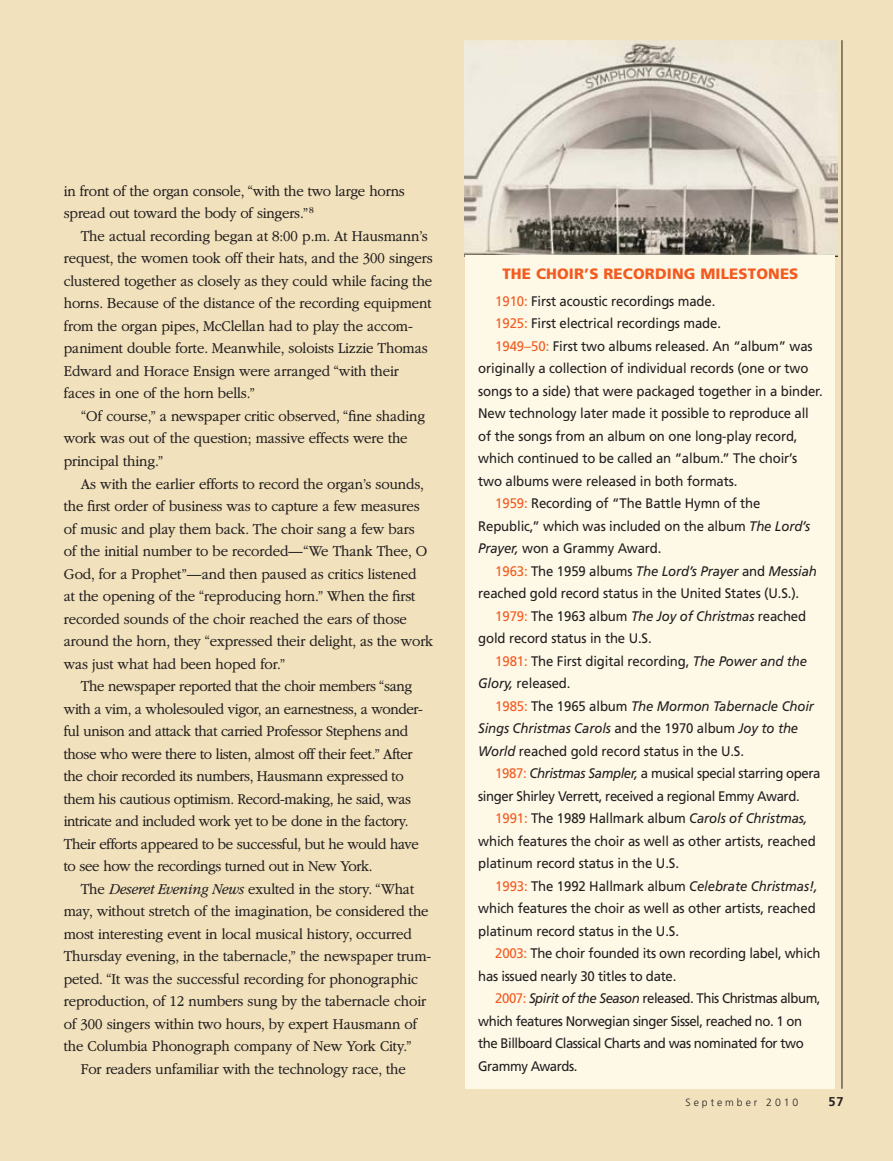
<style>
.page{position:relative;width:893px;height:1161px;background:#f1e1bc}
.page>*{position:absolute;margin:0;border:0;box-sizing:border-box;transform-origin:0 0}
.t1{font:300 15.75px/22.5px "Garamondlds Lat Plus";letter-spacing:-.01em;color:#231f20;scale:.95 1}
.t2{font:900 15px "Frutigerlds Lat";letter-spacing:.01em;color:#f25b21}
.t3{font:13.8px "Frutigerlds Lat";letter-spacing:-.01em;color:#231f20;scale:.95 1}
.t4{font:13.8px "Frutigerlds Lat";letter-spacing:-.035em;color:#231f20;scale:.95 1}
.t5{font:italic 13.8px "Frutigerlds Lat";letter-spacing:-.01em;color:#231f20;scale:.95 1}
.t6{font:13.8px "Frutigerlds Lat";letter-spacing:-.03em;color:#231f20;scale:.95 1}
.t7{font:700 12.75px "Frutigerlds Lat";color:#231f20}
.t8{font:300 10.5px "Frutigerlds Lat";letter-spacing:.28em;color:#231f20}
.s1{font-style:italic}
.s2{color:#f25b21}
.s3{font-style:normal;color:#f25b21}
.s4{font-style:normal}
</style>
<div class="page">
<img style="left:465px;top:40px;width:373px;height:216px">
<div style="left:465px;top:255px;width:370px;height:834px;background:#fef9e7"></div>
<hr style="left:842px;top:40px;width:1px;height:1049px;background:#231f20">
<p class="t1" style="left:64px;top:179px;width:360px">in front of the organ console, “with the two large horns spread out toward the body of singers.” <sup>8</sup></p>
<p class="t1" style="left:64px;top:224px;width:390px;text-indent:17px">The actual recording began at 8:00 p.m. At Hausmann’s request, the women took off their hats, and the 300 singers clustered together as closely as they could while facing the horns. Because of the distance of the recording equipment from the organ pipes, McClellan had to play the accom&shy;paniment double forte. Meanwhile, soloists Lizzie Thomas Edward and Horace Ensign were arranged “with their faces in one of the horn bells.”</p>
<p class="t1" style="left:64px;top:404px;width:382px;text-indent:17px">“Of course,” a newspaper critic observed, “fine shading work was out of the question; massive effects were the principal thing.”</p>
<p class="t1" style="left:64px;top:471px;width:391px;text-indent:17px">As with the earlier efforts to record the organ’s sounds, the first order of business was to capture a few measures of music and play them back. The choir sang a few bars<br>of the initial number to be recorded—“We Thank Thee, O God, for a Prophet”—and then paused as critics listened<br>at the opening of the “reproducing horn.” When the first recorded sounds of the choir reached the ears of those around the horn, they “expressed their delight, as the work was just what had been hoped for.”</p>
<p class="t1" style="left:64px;top:674px;width:380px;text-indent:17px">The newspaper reported that the choir members “sang with a vim, a wholesouled vigor, an earnestness, a wonder&shy;ful unison and attack that carried Professor Stephens and those who were there to listen, almost off their feet.” After the choir recorded its numbers, Hausmann expressed to them his cautious optimism. Record-making, he said, was intricate and included work yet to be done in the factory.<br>Their efforts appeared to be successful, but he would have to see how the recordings turned out in New York.</p>
<p class="t1" style="left:81px;top:876px;width:352px">The <span class="s1">Deseret Evening News</span> exulted in the story. “What</p>
<p class="t1" style="left:64px;top:899px;width:386px">may, without stretch of the imagination, be considered the</p>
<p class="t1" style="left:64px;top:921px;width:368px">most interesting event in local musical history, occurred</p>
<p class="t1" style="left:64px;top:944px;width:388px">Thursday evening, in the tabernacle,” the newspaper trum-</p>
<p class="t1" style="left:64px;top:966px;width:374px">peted. “It was the successful recording for phonographic</p>
<p class="t1" style="left:64px;top:989px;width:383px">reproduction, of 12 numbers sung by the tabernacle choir</p>
<p class="t1" style="left:64px;top:1011px;width:374px">of 300 singers within two hours, by expert Hausmann of</p>
<p class="t1" style="left:64px;top:1034px;width:368px">the Columbia Phonograph company of New York City.”</p>
<p class="t1" style="left:81px;top:1056px;width:344px">For readers unfamiliar with the technology race, the</p>
<p class="t2" style="left:502px;top:262px;width:297px">THE CHOIR’S RECORDING MILESTONES</p>
<p class="t3" style="left:495px;top:290px;width:233px"><span class="s2">1910:</span> First acoustic recordings made.</p>
<p class="t3" style="left:495px;top:313px;width:239px"><span class="s2">1925:</span> First electrical recordings made.</p>
<p class="t3" style="left:495px;top:335px;width:336px"><span class="s2">1949–50:</span> First two albums released. An “album” was</p>
<p class="t3" style="left:478px;top:358px;width:349px">originally a collection of individual records (one or two</p>
<p class="t3" style="left:478px;top:380px;width:364px">songs to a side) that were packaged together in a binder.</p>
<p class="t3" style="left:478px;top:403px;width:350px">New technology later made it possible to reproduce all</p>
<p class="t3" style="left:478px;top:425px;width:338px">of the songs from an album on one long-play record,</p>
<p class="t3" style="left:478px;top:448px;width:337px">which continued to be called an “album.” The choir’s</p>
<p class="t3" style="left:478px;top:470px;width:274px">two albums were released in both formats.</p>
<p class="t3" style="left:495px;top:493px;width:281px"><span class="s2">1959:</span> Recording of “The Battle Hymn of the</p>
<p class="t3" style="left:478px;top:515px;width:351px">Republic,” which was included on the album <span class="s1">The Lord’s</span></p>
<p class="t3" style="left:478px;top:538px;width:194px"><span class="s1">Prayer,</span> won a Grammy Award.</p>
<p class="t5" style="left:495px;top:560px;width:340px"><span class="s3">1963:</span> <span class="s4">The 1959 albums</span> The Lord’s Prayer <span class="s4">and</span> Messiah</p>
<p class="t3" style="left:478px;top:583px;width:339px">reached gold record status in the United States (U.S.).</p>
<p class="t3" style="left:495px;top:605px;width:329px"><span class="s2">1979:</span> The 1963 album <span class="s1">The Joy of Christmas</span> reached</p>
<p class="t3" style="left:478px;top:628px;width:184px">gold record status in the U.S.</p>
<p class="t3" style="left:495px;top:650px;width:330px"><span class="s2">1981:</span> The First digital recording, <span class="s1">The Power and the</span></p>
<p class="t3" style="left:478px;top:673px;width:99px"><span class="s1">Glory,</span> released.</p>
<p class="t5" style="left:495px;top:695px;width:337px"><span class="s3">1985:</span> <span class="s4">The 1965 album</span> The Mormon Tabernacle Choir</p>
<p class="t5" style="left:478px;top:718px;width:338px">Sings Christmas Carols <span class="s4">and the 1970 album</span> Joy to the</p>
<p class="t3" style="left:478px;top:740px;width:281px"><span class="s1">World</span> reached gold record status in the U.S.</p>
<p class="t6" style="left:495px;top:763px;width:344px"><span class="s2">1987:</span> <span class="s1">Christmas Sampler,</span> a musical special starring opera</p>
<p class="t6" style="left:478px;top:785px;width:340px">singer Shirley Verrett, received a regional Emmy Award.</p>
<p class="t3" style="left:495px;top:808px;width:330px"><span class="s2">1991:</span> The 1989 Hallmark album <span class="s1">Carols of Christmas,</span></p>
<p class="t3" style="left:478px;top:830px;width:357px">which features the choir as well as other artists, reached</p>
<p class="t3" style="left:478px;top:853px;width:213px">platinum record status in the U.S.</p>
<p class="t3" style="left:495px;top:875px;width:341px"><span class="s2">1993:</span> The 1992 Hallmark album <span class="s1">Celebrate Christmas!,</span></p>
<p class="t3" style="left:478px;top:898px;width:357px">which features the choir as well as other artists, reached</p>
<p class="t3" style="left:478px;top:920px;width:213px">platinum record status in the U.S.</p>
<p class="t3" style="left:495px;top:943px;width:344px"><span class="s2">2003:</span> The choir founded its own recording label, which</p>
<p class="t3" style="left:478px;top:965px;width:210px">has issued nearly 30 titles to date.</p>
<p class="t4" style="left:495px;top:988px;width:344px"><span class="s2">2007:</span> <span class="s1">Spirit of the Season</span> released. This Christmas album,</p>
<p class="t4" style="left:478px;top:1010px;width:343px">which features Norwegian singer Sissel, reached no. 1 on</p>
<p class="t4" style="left:478px;top:1033px;width:344px">the Billboard Classical Charts and was nominated for two</p>
<p class="t4" style="left:478px;top:1055px;width:106px">Grammy Awards.</p>
<p class="t8" style="left:685px;top:1094px;width:114px">September 2010</p>
<p class="t7" style="left:829px;top:1091px;width:16px">57</p>
</div>
